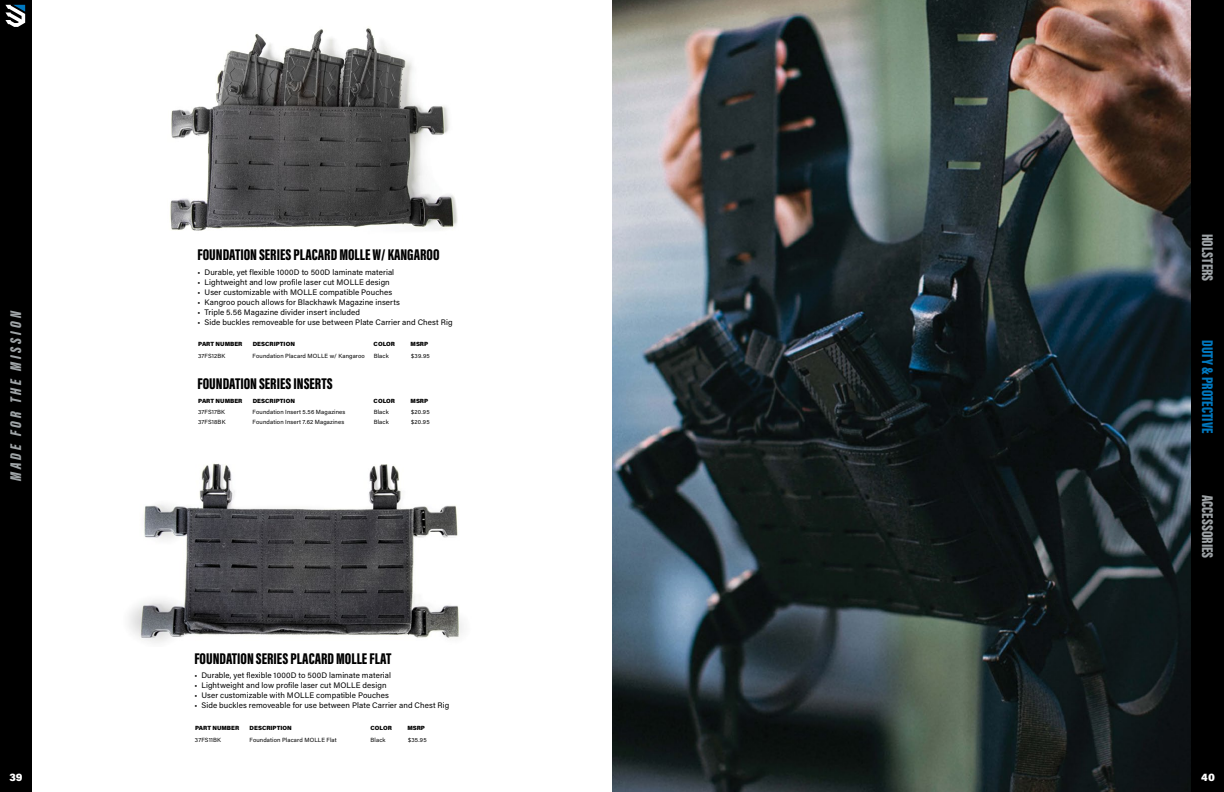
<style>
.page{position:relative;width:1224px;height:792px;background:#fff}
.page>*{position:absolute;margin:0;border:0;box-sizing:border-box;transform-origin:0 0}
.t1{font:900 16px "Acumin Pro Extra Cond";color:#000}
.t2{font:900 16px "Acumin Pro Extra Cond";letter-spacing:.005em;color:#9ea3a6}
.t3{font:italic 900 16px "Acumin Pro Extra Cond";color:#9ea3a6}
.t4{font:900 16px "Acumin Pro Extra Cond";color:#0078bf}
.t5{font:900 11px "Acumin Pro";color:#fff}
.t6{font:8px "Acumin Pro";letter-spacing:.01em;color:#000}
.t7{font:6px "Acumin Pro";letter-spacing:.02em;color:#000}
.t8{font:900 6px "Acumin Pro";color:#000}
</style>
<div class="page">
<img style="left:129px;top:463px;width:334px;height:180px">
<img style="left:170px;top:28px;width:288px;height:203px">
<img style="left:612px;top:0;width:580px;height:792px">
<div style="left:0;top:0;width:31px;height:792px;background:#000"></div>
<div style="left:1192px;top:0;width:32px;height:792px;background:#000"></div>
<svg style="left:5px;top:5px;width:20px;height:22px"></svg>
<h1 class="t3" style="left:6px;top:481px;width:172px;rotate:-90deg">MADE FOR THE MISSION</h1>
<h1 class="t1" style="left:198px;top:245px;width:244px">FOUNDATION SERIES PLACARD MOLLE W/ KANGAROO</h1>
<p class="t6" style="left:198px;top:267px;width:198px">• Durable, yet flexible 1000D to 500D laminate material</p>
<p class="t6" style="left:198px;top:277px;width:194px">• Lightweight and low profile laser cut MOLLE design</p>
<p class="t6" style="left:198px;top:287px;width:196px">• User customizable with MOLLE compatible Pouches</p>
<p class="t6" style="left:198px;top:297px;width:204px">• Kangroo pouch allows for Blackhawk Magazine inserts</p>
<p class="t6" style="left:198px;top:307px;width:164px">• Triple 5.56 Magazine divider insert included</p>
<p class="t6" style="left:198px;top:317px;width:257px">• Side buckles removeable for use between Plate Carrier and Chest Rig</p>
<p class="t8" style="left:198px;top:340px;width:46px">PART NUMBER</p>
<p class="t8" style="left:253px;top:340px;width:44px">DESCRIPTION</p>
<p class="t8" style="left:374px;top:340px;width:23px">COLOR</p>
<p class="t8" style="left:411px;top:340px;width:19px">MSRP</p>
<p class="t7" style="left:198px;top:351px;width:29px">37FS12BK</p>
<p class="t7" style="left:253px;top:351px;width:114px">Foundation Placard MOLLE w/ Kangaroo</p>
<p class="t7" style="left:374px;top:351px;width:17px">Black</p>
<p class="t7" style="left:411px;top:351px;width:20px">$39.95</p>
<p class="t8" style="left:198px;top:396px;width:46px">PART NUMBER</p>
<p class="t8" style="left:253px;top:396px;width:44px">DESCRIPTION</p>
<p class="t8" style="left:374px;top:396px;width:23px">COLOR</p>
<p class="t8" style="left:411px;top:396px;width:19px">MSRP</p>
<p class="t7" style="left:198px;top:408px;width:28px">37FS17BK</p>
<p class="t7" style="left:253px;top:408px;width:94px">Foundation Insert 5.56 Magazines</p>
<p class="t7" style="left:374px;top:408px;width:17px">Black</p>
<p class="t7" style="left:411px;top:408px;width:20px">$20.95</p>
<p class="t7" style="left:198px;top:418px;width:29px">37FS18BK</p>
<p class="t7" style="left:253px;top:418px;width:93px">Foundation Insert 7.62 Magazines</p>
<p class="t7" style="left:374px;top:418px;width:17px">Black</p>
<p class="t7" style="left:411px;top:418px;width:20px">$20.95</p>
<h1 class="t1" style="left:198px;top:373px;width:137px">FOUNDATION SERIES INSERTS</h1>
<h1 class="t1" style="left:194px;top:649px;width:199px">FOUNDATION SERIES PLACARD MOLLE FLAT</h1>
<p class="t6" style="left:194px;top:670px;width:198px">• Durable, yet flexible 1000D to 500D laminate material</p>
<p class="t6" style="left:194px;top:680px;width:194px">• Lightweight and low profile laser cut MOLLE design</p>
<p class="t6" style="left:194px;top:690px;width:196px">• User customizable with MOLLE compatible Pouches</p>
<p class="t6" style="left:194px;top:700px;width:257px">• Side buckles removeable for use between Plate Carrier and Chest Rig</p>
<p class="t8" style="left:195px;top:724px;width:46px">PART NUMBER</p>
<p class="t8" style="left:250px;top:724px;width:44px">DESCRIPTION</p>
<p class="t8" style="left:370px;top:724px;width:23px">COLOR</p>
<p class="t8" style="left:407px;top:724px;width:19px">MSRP</p>
<p class="t7" style="left:195px;top:736px;width:28px">37FS11BK</p>
<p class="t7" style="left:249px;top:736px;width:89px">Foundation Placard MOLLE Flat</p>
<p class="t7" style="left:371px;top:736px;width:17px">Black</p>
<p class="t7" style="left:408px;top:736px;width:20px">$35.95</p>
<h1 class="t2" style="left:1217px;top:234px;width:49px;rotate:90deg">HOLSTERS</h1>
<h1 class="t4" style="left:1217px;top:340px;width:94px;rotate:90deg">DUTY &amp; PROTECTIVE</h1>
<h1 class="t2" style="left:1217px;top:495px;width:65px;rotate:90deg">ACCESSORIES</h1>
<h2 class="t5" style="left:9px;top:770px;width:15px">39</h2>
<h2 class="t5" style="left:1201px;top:770px;width:15px">40</h2>
</div>
